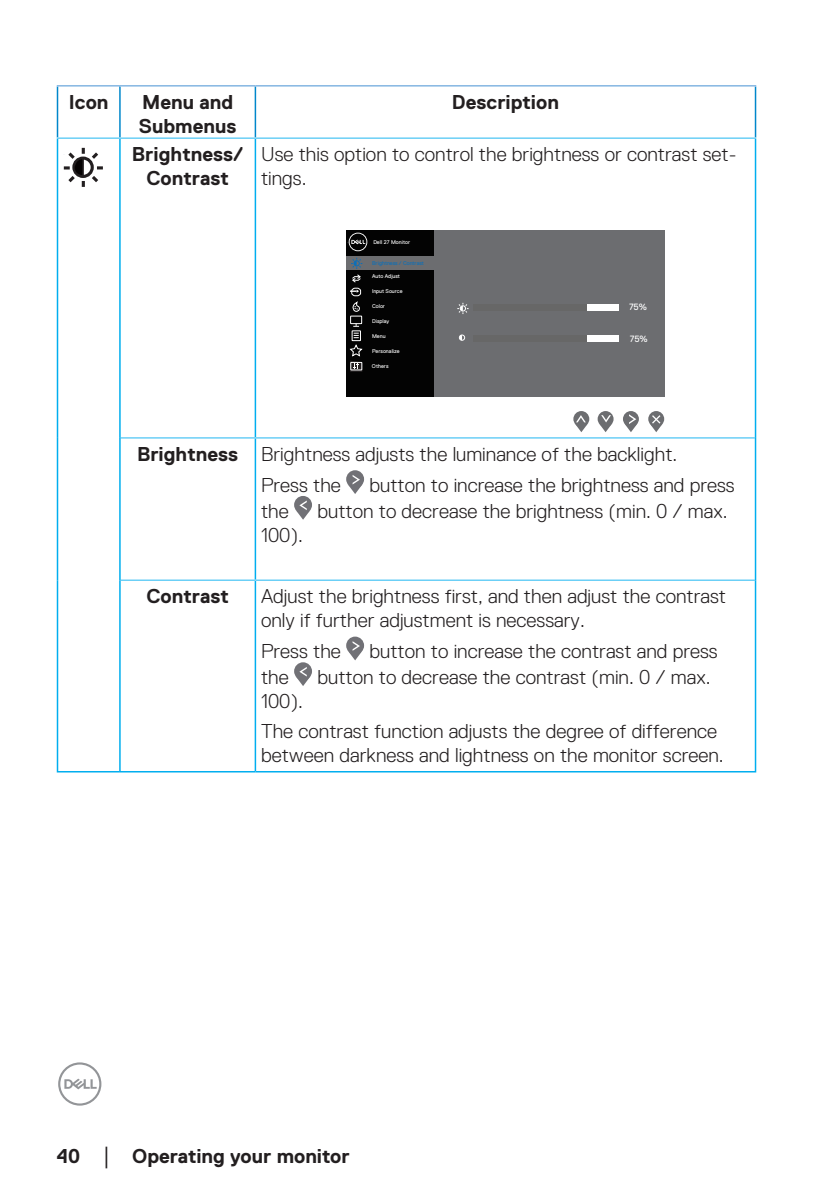
<style>
.page{position:relative;width:840px;height:1191px;background:#fff}
.page>*{position:absolute;margin:0;border:0;box-sizing:border-box;transform-origin:0 0}
.text_OSD_table{font:300 20px/24px "Dell Replica";color:#231f20}
.text_OSD_table-2{font:700 20px/24px "Dell Replica";color:#231f20}
.t1{font:9px "Dell Replica";color:#fff}
.t2{font:5.4px "Dell Replica";color:#fff}
.t3{font:5.4px "Dell Replica";color:#0c6fb8}
.s1{font-family:"Times New Roman";font-weight:400;font-size:18px}
</style>
<div class="page">
<svg style="left:58px;top:1062px;width:43px;height:43px"></svg>
<hr style="left:57px;top:87px;width:1px;height:50px;background:#0087cb">
<hr style="left:57px;top:85px;width:63px;height:2px;background:#84b6e2">
<hr style="left:119px;top:87px;width:2px;height:50px;background:#0087cb">
<hr style="left:120px;top:85px;width:135px;height:2px;background:#84b6e2">
<hr style="left:254px;top:87px;width:2px;height:50px;background:#0087cb">
<hr style="left:754px;top:87px;width:1px;height:50px;background:#0087cb">
<hr style="left:255px;top:85px;width:500px;height:2px;background:#84b6e2">
<hr style="left:57px;top:137px;width:63px;height:2px;background:#6bcff6">
<hr style="left:57px;top:139px;width:1px;height:299px;background:#00aeef">
<hr style="left:57px;top:438px;width:1px;height:142px;background:#00aeef">
<hr style="left:57px;top:580px;width:1px;height:191px;background:#00aeef">
<hr style="left:120px;top:137px;width:135px;height:2px;background:#6bcff6">
<hr style="left:255px;top:137px;width:500px;height:2px;background:#6bcff6">
<hr style="left:121px;top:437px;width:134px;height:1px;background:#6bcff6">
<hr style="left:255px;top:437px;width:499px;height:1px;background:#6bcff6">
<hr style="left:121px;top:579px;width:134px;height:2px;background:#6bcff6">
<hr style="left:255px;top:579px;width:499px;height:2px;background:#6bcff6">
<hr style="left:119px;top:139px;width:2px;height:299px;background:#00aeef">
<hr style="left:254px;top:139px;width:2px;height:298px;background:#00aeef">
<hr style="left:754px;top:139px;width:1px;height:299px;background:#00aeef">
<hr style="left:119px;top:438px;width:2px;height:142px;background:#00aeef">
<hr style="left:254px;top:438px;width:2px;height:141px;background:#00aeef">
<hr style="left:754px;top:438px;width:1px;height:142px;background:#00aeef">
<hr style="left:119px;top:580px;width:2px;height:191px;background:#00aeef">
<hr style="left:254px;top:581px;width:2px;height:190px;background:#00aeef">
<hr style="left:754px;top:580px;width:1px;height:191px;background:#00aeef">
<hr style="left:57px;top:771px;width:63px;height:1px;background:#00aeef">
<hr style="left:120px;top:771px;width:135px;height:1px;background:#00aeef">
<hr style="left:255px;top:771px;width:500px;height:1px;background:#00aeef">
<svg style="left:63px;top:148px;width:40px;height:39px"></svg>
<div style="left:346px;top:230px;width:318px;height:166px;background:#6c6d70"></div>
<div style="left:346px;top:230px;width:87px;height:166px;background:#030303"></div>
<svg style="left:350px;top:290px;width:9px;height:3px"></svg>
<div style="left:346px;top:256px;width:88px;height:14px;background:#6c6d70"></div>
<div style="left:350px;top:315px;width:12px;height:9px;border:1px solid #fff"></div>
<svg style="left:353px;top:324px;width:6px;height:3px"></svg>
<svg style="left:573px;top:411px;width:16px;height:16px"></svg>
<svg style="left:597px;top:411px;width:16px;height:16px"></svg>
<svg style="left:622px;top:411px;width:16px;height:16px"></svg>
<div style="left:648px;top:411px;width:15px;height:16px;background:#6c6d70;border-radius:50%"></div>
<svg style="left:575px;top:415px;width:12px;height:17px"></svg>
<svg style="left:624px;top:414px;width:12px;height:18px"></svg>
<svg style="left:599px;top:415px;width:12px;height:17px"></svg>
<svg style="left:649px;top:414px;width:13px;height:18px"></svg>
<div style="left:351px;top:288px;width:10px;height:8px;border:1px solid #fff;border-radius:3px"></div>
<svg style="left:351px;top:302px;width:8px;height:14px"></svg>
<div style="left:351px;top:330px;width:10px;height:11px;border:1px solid #fff"></div>
<svg style="left:349px;top:333px;width:14px;height:39px"></svg>
<svg style="left:348px;top:233px;width:19px;height:18px"></svg>
<svg style="left:351px;top:258px;width:11px;height:25px"></svg>
<svg style="left:457px;top:303px;width:11px;height:11px"></svg>
<div style="left:458px;top:334px;width:7px;height:7px;border:1px solid #fff;border-radius:50%"></div>
<svg style="left:459px;top:335px;width:3px;height:5px"></svg>
<div style="left:473px;top:304px;width:145px;height:7px;background:#fff"></div>
<div style="left:473px;top:304px;width:113px;height:7px;background:#676767"></div>
<div style="left:473px;top:335px;width:145px;height:7px;background:#fff"></div>
<div style="left:473px;top:335px;width:113px;height:7px;background:#676767"></div>
<svg style="left:346px;top:470px;width:18px;height:18px"></svg>
<svg style="left:348px;top:475px;width:14px;height:19px"></svg>
<div style="left:294px;top:496px;width:18px;height:18px;background:#717176;border-radius:50%"></div>
<svg style="left:296px;top:500px;width:14px;height:20px"></svg>
<svg style="left:346px;top:636px;width:18px;height:18px"></svg>
<svg style="left:348px;top:641px;width:14px;height:19px"></svg>
<svg style="left:294px;top:662px;width:18px;height:18px"></svg>
<svg style="left:296px;top:667px;width:14px;height:19px"></svg>
<p class="text_OSD_table-2" style="left:69px;top:90px;width:41px">Icon</p>
<p class="text_OSD_table-2" style="left:139px;top:90px;width:99px">Menu and<br>Submenus</p>
<p class="text_OSD_table-2" style="left:451px;top:90px;width:109px">Description</p>
<p class="text_OSD_table-2" style="left:132px;top:142px;width:113px;text-align:center">Brightness/<br>Contrast</p>
<p class="text_OSD_table" style="left:261px;top:142px;width:476px">Use this option to control the brightness or contrast set&shy;tings.</p>
<p class="t2" style="left:373px;top:239px;width:38px">Dell 27 Monitor</p>
<p class="t3" style="left:372px;top:260px;width:53px">Brightness / Contrast</p>
<p class="t2" style="left:372px;top:273px;width:29px">Auto Adjust</p>
<p class="t2" style="left:372px;top:288px;width:32px">Input Source</p>
<p class="t2" style="left:372px;top:303px;width:14px">Color</p>
<p class="t2" style="left:372px;top:318px;width:19px">Display</p>
<p class="t2" style="left:372px;top:333px;width:15px">Menu</p>
<p class="t2" style="left:372px;top:348px;width:29px">Personalize</p>
<p class="t2" style="left:371px;top:363px;width:18px">Others</p>
<p class="t1" style="left:628px;top:302px;width:20px">75%</p>
<p class="t1" style="left:629px;top:334px;width:20px">75%</p>
<p class="text_OSD_table-2" style="left:137px;top:442px;width:103px">Brightness</p>
<p class="text_OSD_table" style="left:261px;top:442px;width:417px">Brightness adjusts the luminance of the backlight.</p>
<p class="text_OSD_table" style="left:261px;top:473px;width:81px">Press the</p>
<p class="text_OSD_table" style="left:369px;top:473px;width:366px">button to increase the brightness and press</p>
<p class="text_OSD_table" style="left:261px;top:499px;width:29px">the</p>
<p class="text_OSD_table" style="left:317px;top:499px;width:411px">button to decrease the brightness (min. 0 / max.</p>
<p class="text_OSD_table" style="left:261px;top:523px;width:43px">100).</p>
<p class="text_OSD_table-2" style="left:146px;top:584px;width:84px">Contrast</p>
<p class="text_OSD_table" style="left:261px;top:584px;width:466px">Adjust the brightness first, and then adjust the contrast only if further adjustment is necessary.</p>
<p class="text_OSD_table" style="left:261px;top:639px;width:81px">Press the</p>
<p class="text_OSD_table" style="left:369px;top:639px;width:349px">button to increase the contrast and press</p>
<p class="text_OSD_table" style="left:261px;top:665px;width:29px">the</p>
<p class="text_OSD_table" style="left:317px;top:665px;width:394px">button to decrease the contrast (min. 0 / max.</p>
<p class="text_OSD_table" style="left:261px;top:689px;width:43px">100).</p>
<p class="text_OSD_table" style="left:261px;top:719px;width:464px">The contrast function adjusts the degree of difference between darkness and lightness on the monitor screen.</p>
<p class="text_OSD_table-2" style="left:57px;top:1143px;width:294px">40 <span class="s1">│</span> Operating your monitor</p>
</div>
